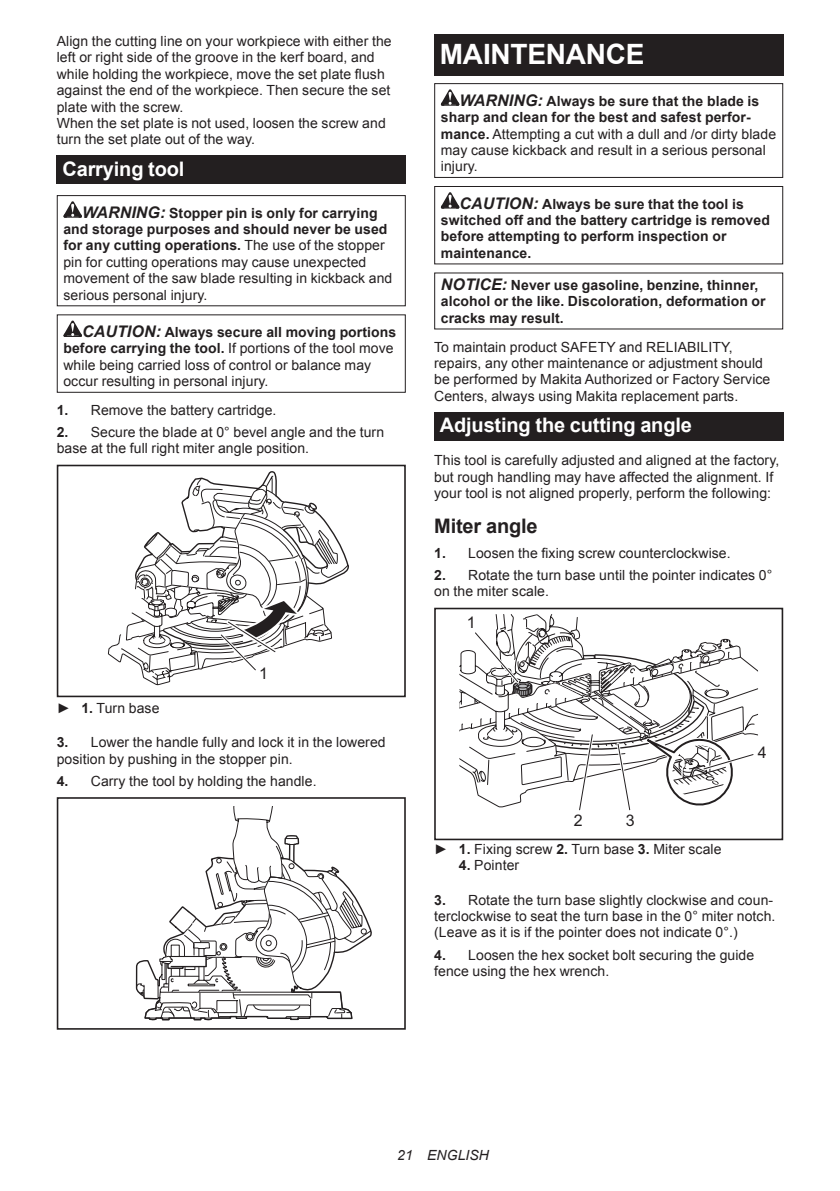
<style>
.page{position:relative;width:840px;height:1191px;background:#fff}
.page>*{position:absolute;margin:0;border:0;box-sizing:border-box;transform-origin:0 0}
.t1{font:700 28px "Arial";letter-spacing:-.01em;color:#fff}
.t2{font:700 20px "Arial";letter-spacing:-.01em;color:#fff}
.t3{font:700 20px "Arial";letter-spacing:-.01em;color:#231f20}
.t4{font:16px "Arial";color:#231f20}
.t5{font:14px/16.4px "Arial";letter-spacing:.005em;color:#231f20}
.t6{font:700 14px/16.4px "Arial";letter-spacing:.005em;color:#231f20}
.t7{font:italic 14px "Arial";letter-spacing:.005em;color:#231f20}
.s1{font-weight:700;font-style:italic;font-size:16px}
.s2{font-weight:700}
.s3{font-style:italic;font-size:16px}
</style>
<div class="page">
<div style="left:57px;top:156px;width:348px;height:28px;background:#231f20"></div>
<svg style="left:63px;top:201px;width:19px;height:17px"></svg>
<div style="left:57px;top:195px;width:348px;height:111px;border:1px solid #231f20"></div>
<svg style="left:63px;top:320px;width:19px;height:17px"></svg>
<div style="left:57px;top:314px;width:348px;height:79px;border:1px solid #231f20"></div>
<div style="left:57px;top:465px;width:348px;height:232px;border:2px solid #231f20"></div>
<svg style="left:108px;top:465px;width:241px;height:233px"></svg>
<svg style="left:135px;top:806px;width:237px;height:215px"></svg>
<div style="left:57px;top:797px;width:348px;height:232px;border:2px solid #231f20"></div>
<div style="left:434px;top:34px;width:348px;height:41px;background:#231f20"></div>
<svg style="left:440px;top:89px;width:19px;height:17px"></svg>
<div style="left:434px;top:83px;width:348px;height:95px;border:1px solid #231f20"></div>
<svg style="left:440px;top:192px;width:19px;height:17px"></svg>
<div style="left:434px;top:186px;width:348px;height:78px;border:1px solid #231f20"></div>
<div style="left:434px;top:412px;width:348px;height:28px;background:#231f20"></div>
<div style="left:434px;top:607px;width:348px;height:233px;border:2px solid #231f20"></div>
<svg style="left:459px;top:614px;width:297px;height:197px"></svg>
<p class="t5" style="left:57px;top:33px;width:336px">Align the cutting line on your workpiece with either the left or right side of the groove in the kerf board, and while holding the workpiece, move the set plate flush against the end of the workpiece. Then secure the set plate with the screw.<br>When the set plate is not used, loosen the screw and turn the set plate out of the way.</p>
<h2 class="t2" style="left:62px;top:155px;width:123px">Carrying tool</h2>
<p class="t5" style="left:63px;top:205px;width:330px;text-indent:19px"><span class="s1">WARNING:</span> <span class="s2">Stopper pin is only for carrying and storage purposes and should never be used for any cutting operations.</span> The use of the stopper pin for cutting operations may cause unexpected movement of the saw blade resulting in kickback and serious personal injury.</p>
<p class="t5" style="left:63px;top:324px;width:334px;text-indent:19px"><span class="s1">CAUTION:</span> <span class="s2">Always secure all moving portions before carrying the tool.</span> If portions of the tool move while being carried loss of control or balance may occur resulting in personal injury.</p>
<p class="t5" style="left:57px;top:402px;width:221px"><span class="s2">1.</span> Remove the battery cartridge.</p>
<p class="t5" style="left:57px;top:424px;width:329px"><span class="s2">2.</span> Secure the blade at 0° bevel angle and the turn base at the full right miter angle position.</p>
<p class="t4" style="left:259px;top:663px;width:10px">1</p>
<p class="t5" style="left:57px;top:700px;width:104px">► <span class="s2">1.</span> Turn base</p>
<p class="t5" style="left:57px;top:734px;width:330px"><span class="s2">3.</span> Lower the handle fully and lock it in the lowered position by pushing in the stopper pin.</p>
<p class="t5" style="left:57px;top:773px;width:261px"><span class="s2">4.</span> Carry the tool by holding the handle.</p>
<h1 class="t1" style="left:439px;top:35px;width:206px">MAINTENANCE</h1>
<p class="t5" style="left:440px;top:93px;width:336px;text-indent:19px"><span class="s1">WARNING:</span> <span class="s2">Always be sure that the blade is sharp and clean for the best and safest perfor&shy;mance.</span> Attempting a cut with a dull and /or dirty blade may cause kickback and result in a serious personal injury.</p>
<p class="t6" style="left:440px;top:196px;width:330px;text-indent:19px"><span class="s3">CAUTION:</span> Always be sure that the tool is switched off and the battery cartridge is removed before attempting to perform inspection or maintenance.</p>
<p class="t6" style="left:440px;top:277px;width:326px"><span class="s3">NOTICE:</span> Never use gasoline, benzine, thinner, alcohol or the like. Discoloration, deformation or cracks may result.</p>
<p class="t5" style="left:434px;top:338px;width:337px">To maintain product SAFETY and RELIABILITY, repairs, any other maintenance or adjustment should be performed by Makita Authorized or Factory Service Centers, always using Makita replacement parts.</p>
<h2 class="t2" style="left:439px;top:412px;width:253px">Adjusting the cutting angle</h2>
<p class="t5" style="left:434px;top:452px;width:346px">This tool is carefully adjusted and aligned at the factory, but rough handling may have affected the alignment. If your tool is not aligned properly, perform the following:</p>
<h2 class="t3" style="left:434px;top:512px;width:105px">Miter angle</h2>
<p class="t5" style="left:434px;top:545px;width:298px"><span class="s2">1.</span> Loosen the fixing screw counterclockwise.</p>
<p class="t5" style="left:434px;top:567px;width:339px"><span class="s2">2.</span> Rotate the turn base until the pointer indicates 0° on the miter scale.</p>
<p class="t4" style="left:466px;top:612px;width:10px">1</p>
<p class="t4" style="left:573px;top:810px;width:10px">2</p>
<p class="t4" style="left:625px;top:810px;width:10px">3</p>
<p class="t4" style="left:757px;top:742px;width:10px">4</p>
<p class="t5" style="left:434px;top:840px;width:289px">► <span class="s2">1.</span> Fixing screw <span class="s2">2.</span> Turn base <span class="s2">3.</span> Miter scale</p>
<p class="t5" style="left:458px;top:857px;width:62px"><span class="s2">4.</span> Pointer</p>
<p class="t5" style="left:434px;top:891px;width:342px"><span class="s2">3.</span> Rotate the turn base slightly clockwise and coun&shy;terclockwise to seat the turn base in the 0° miter notch. (Leave as it is if the pointer does not indicate 0°.)</p>
<p class="t5" style="left:434px;top:946px;width:321px"><span class="s2">4.</span> Loosen the hex socket bolt securing the guide fence using the hex wrench.</p>
<p class="t7" style="left:397px;top:1146px;width:93px">21 ENGLISH</p>
</div>
